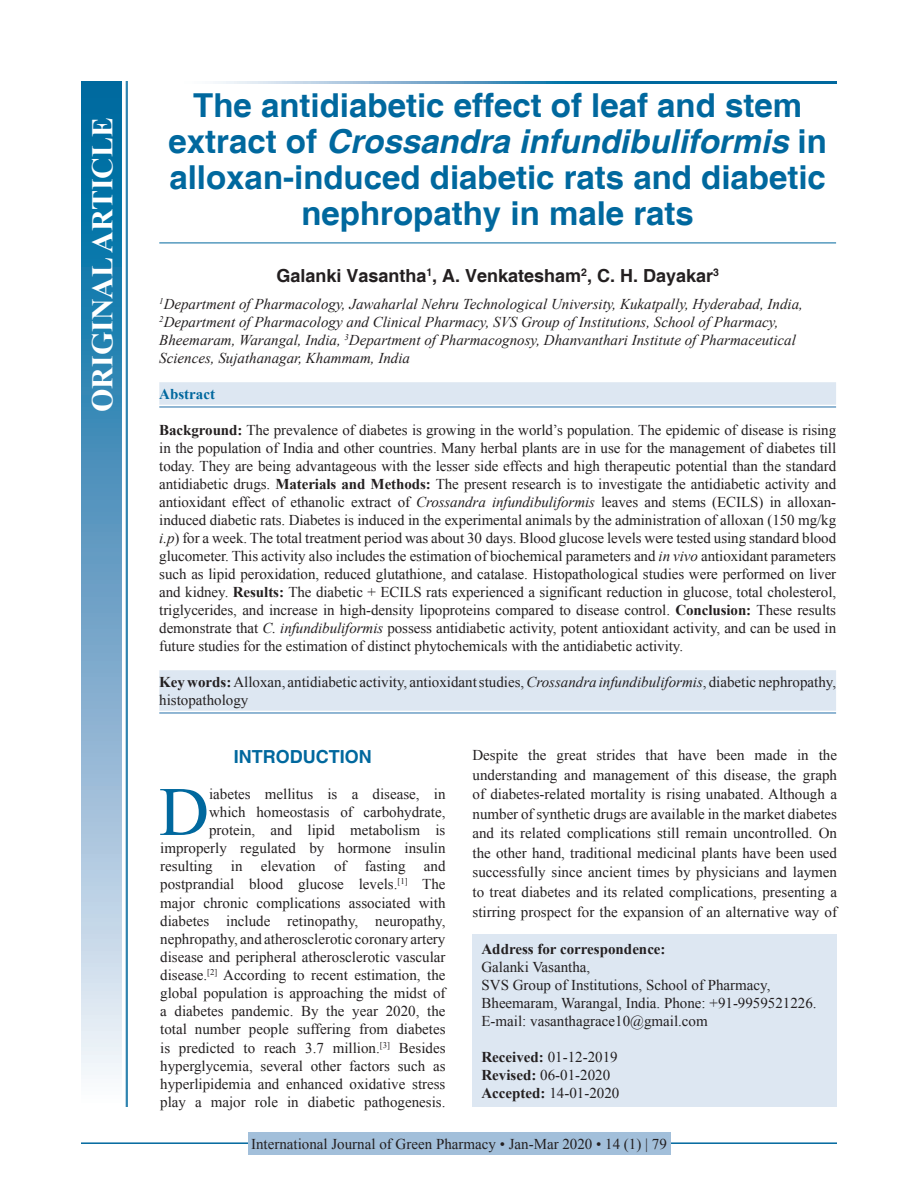
<style>
.page{position:relative;width:918px;height:1188px;background:#fff}
.page>*{position:absolute;margin:0;border:0;box-sizing:border-box;transform-origin:0 0}
.DROP_CAP_TX{font:69.3px "Times New Roman";color:#00689e}
.AT{font:700 33px/36px "Helvetica";color:#00689e;text-align:center}
.AH{font:700 30px "Times New Roman";color:#fff}
.AU{font:700 18px "Helvetica";color:#231f20}
.t1{font:700 18px "Helvetica";color:#00689e}
.ABS_1{font:15px/18px "Times New Roman";letter-spacing:-.005em;color:#231f20;text-align:justify}
.DROP_CAP_TX-2{font:15px/18.1px "Times New Roman";color:#231f20;text-align:right}
.AFF{font:italic 15px/18px "Times New Roman";color:#231f20}
.ADD{font:15px/18px "Times New Roman";color:#231f20}
.KWD_2_L{font:15px/18px "Times New Roman";color:#231f20}
.RF{font:15px "Times New Roman";color:#231f20}
.HIS{font:15px/18px "Times New Roman";color:#231f20}
.ABSH{font:700 15px "Times New Roman";color:#00689e}
.s1{font-style:italic}
.s2{font-weight:700}
</style>
<div class="page">
<hr style="left:81px;top:1142px;width:756px;height:2px;background:#00689e">
<div style="left:248px;top:1133px;width:422px;height:22px;background:#a2bfda"></div>
<hr style="left:159px;top:243px;width:677px;height:1px;background:#00689e">
<div style="left:159px;top:382px;width:677px;height:23px;background:#dde7f2"></div>
<hr style="left:159px;top:406px;width:677px;height:2px;background:#6d9fc6">
<div style="left:159px;top:670px;width:677px;height:41px;background:#dde7f2"></div>
<hr style="left:159px;top:712px;width:677px;height:2px;background:#6d9fc6">
<div style="left:472px;top:935px;width:365px;height:172px;background:#dde7f2"></div>
<svg style="left:215px;top:81px;width:622px;height:3px;background:#4d94bc"></svg>
<hr style="left:127px;top:81px;width:1px;height:1026px;background:#00689e">
<hr style="left:126px;top:81px;width:1px;height:1026px;background:#00689e">
<div style="left:81px;top:81px;width:41px;height:1026px;background:linear-gradient(to bottom,#005e9a,#f6f0f9)"></div>
<p class="AH" style="left:81px;top:412px;width:296px;rotate:-90deg">ORIGINAL ARTICLE</p>
<p class="AT" style="left:169px;top:89px;width:660px">The antidiabetic effect of leaf and stem extract of <span class="s1">Crossandra infundibuliformis</span> in alloxan-induced diabetic rats and diabetic nephropathy in male rats</p>
<p class="AU" style="left:276px;top:264px;width:444px">Galanki Vasantha<sup>1</sup>, A. Venkatesham<sup>2</sup>, C. H. Dayakar<sup>3</sup></p>
<p class="AFF" style="left:159px;top:294px;width:645px"><sup>1</sup>Department of Pharmacology, Jawaharlal Nehru Technological University, Kukatpally, Hyderabad, India, <sup>2</sup>Department of Pharmacology and Clinical Pharmacy, SVS Group of Institutions, School of Pharmacy, Bheemaram, Warangal, India, <sup>3</sup>Department of Pharmacognosy, Dhanvanthari Institute of Pharmaceutical Sciences, Sujathanagar, Khammam, India</p>
<p class="ABSH" style="left:159px;top:383px;width:57px">Abstract</p>
<p class="ABS_1" style="left:159px;top:420px;width:678px"><span class="s2">Background:</span> The prevalence of diabetes is growing in the world’s population. The epidemic of disease is rising in the population of India and other countries. Many herbal plants are in use for the management of diabetes till today. They are being advantageous with the lesser side effects and high therapeutic potential than the standard antidiabetic drugs. <span class="s2">Materials and Methods:</span> The present research is to investigate the antidiabetic activity and antioxidant effect of ethanolic extract of <span class="s1">Crossandra infundibuliformis</span> leaves and stems (ECILS) in alloxan&shy;induced diabetic rats. Diabetes is induced in the experimental animals by the administration of alloxan (150 mg/kg <span class="s1">i.p</span>) for a week. The total treatment period was about 30 days. Blood glucose levels were tested using standard blood glucometer. This activity also includes the estimation of biochemical parameters and <span class="s1">in vivo</span> antioxidant parameters such as lipid peroxidation, reduced glutathione, and catalase. Histopathological studies were performed on liver and kidney. <span class="s2">Results:</span> The diabetic + ECILS rats experienced a significant reduction in glucose, total cholesterol, triglycerides, and increase in high-density lipoproteins compared to disease control. <span class="s2">Conclusion:</span> These results demonstrate that <span class="s1">C. infundibuliformis</span> possess antidiabetic activity, potent antioxidant activity, and can be used in future studies for the estimation of distinct phytochemicals with the antidiabetic activity.</p>
<p class="KWD_2_L" style="left:159px;top:672px;width:678px"><span class="s2">Key words:</span> Alloxan, antidiabetic activity, antioxidant studies, <span class="s1">Crossandra infundibuliformis</span>, diabetic nephropathy, histopathology</p>
<h1 class="t1" style="left:234px;top:746px;width:139px">INTRODUCTION</h1>
<p class="DROP_CAP_TX-2" style="left:160px;top:784px;width:287px">iabetes mellitus is a disease, in<br>which homeostasis of carbohydrate, protein, and lipid metabolism is improperly regulated by hormone insulin resulting in elevation of fasting and postprandial blood glucose levels.<sup>[1]</sup> The major chronic complications associated with diabetes include retinopathy, neuropathy, nephropathy, and atherosclerotic coronary artery disease and peripheral atherosclerotic vascular disease.<sup>[2]</sup> According to recent estimation, the global population is approaching the midst of a diabetes pandemic. By the year 2020, the total number people suffering from diabetes is predicted to reach 3.7 million.<sup>[3]</sup> Besides hyperglycemia, several other factors such as hyperlipidemia and enhanced oxidative stress play a major role in diabetic pathogenesis.</p>
<p class="DROP_CAP_TX" style="left:159px;top:763px;width:52px">D</p>
<p class="DROP_CAP_TX-2" style="left:472px;top:745px;width:366px;line-height:19.5px;text-align:justify">Despite the great strides that have been made in the understanding and management of this disease, the graph of diabetes-related mortality is rising unabated. Although a number of synthetic drugs are available in the market diabetes and its related complications still remain uncontrolled. On the other hand, traditional medicinal plants have been used successfully since ancient times by physicians and laymen to treat diabetes and its related complications, presenting a stirring prospect for the expansion of an alternative way of</p>
<p class="ADD" style="left:482px;top:940px;width:337px"><span class="s2">Address for correspondence:<br></span>Galanki Vasantha,<br>SVS Group of Institutions, School of Pharmacy, Bheemaram, Warangal, India. Phone: +91-9959521226.<br>E-mail: vasanthagrace10@gmail.com</p>
<p class="HIS" style="left:482px;top:1048px;width:139px"><span class="s2">Received:</span> 01-12-2019<br><span class="s2">Revised:</span> 06-01-2020<br><span class="s2">Accepted:</span> 14-01-2020</p>
<p class="RF" style="left:251px;top:1134px;width:417px">International Journal of Green Pharmacy • Jan-Mar 2020 • 14 (1) | 79</p>
</div>
